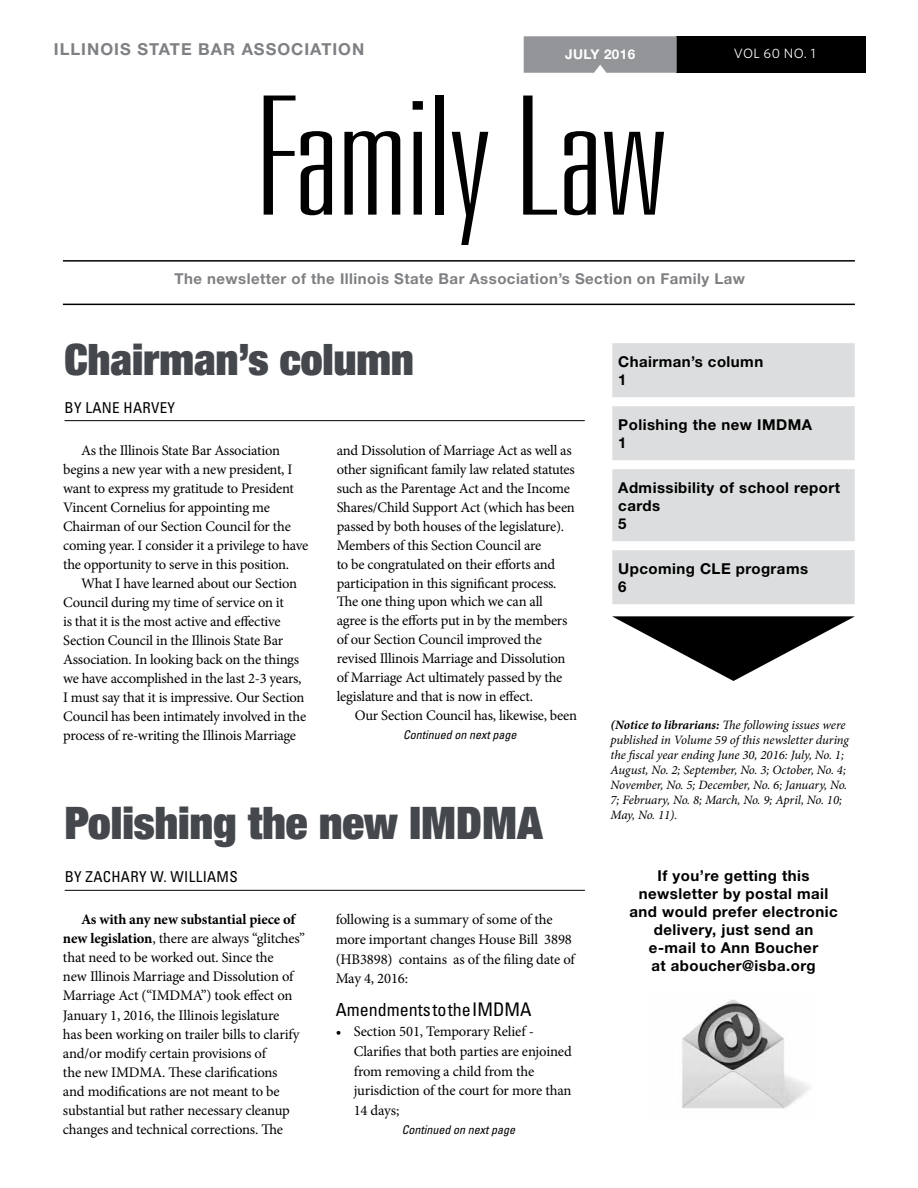
<style>
.page{position:relative;width:918px;height:1188px;background:#fff}
.page>*{position:absolute;margin:0;border:0;box-sizing:border-box;transform-origin:0 0}
.t1{font:100 ultra-condensed 165px "Univers LT Std";color:#000;scale:1.41 1}
.t2{font:900 condensed 45px "Helvetica Neue LT Std";color:#44484d}
.t3{font:900 condensed 43.5px "Helvetica Neue LT Std";color:#44484d}
.t4{font:condensed 18px "Univers LT Std";color:#000}
.t5{font:700 16.5px "Helvetica Neue LT Std";letter-spacing:.06em;color:#7e8083}
.t6{font:700 15px/18px "Helvetica Neue LT Std";letter-spacing:.03em;color:#000}
.t7{font:700 15px "Helvetica Neue LT Std";letter-spacing:.03em;color:#7e8083}
.t8{font:condensed 15px "Univers LT Std";letter-spacing:.02em;color:#000}
.t9{font:14.7px/19px "Minion Pro";letter-spacing:-.01em;color:#000}
.t10{font:14.55px/18.9px "Minion Pro";letter-spacing:-.015em;color:#000}
.t11{font:13.5px "Whitney";letter-spacing:.03em;color:#fff}
.t12{font:700 13.5px "Helvetica Neue LT Std";letter-spacing:.03em;color:#fff}
.t13{font:italic 12.75px/15px "Minion Pro";letter-spacing:-.01em;color:#000}
.t14{font:italic condensed 12px "Univers LT Std";color:#000}
.s1{font-weight:700}
.s2{font-size:18.75px}
</style>
<div class="page">
<div style="left:677px;top:36px;width:189px;height:37px;background:#000"></div>
<div style="left:524px;top:36px;width:153px;height:37px;background:#939598"></div>
<hr style="left:63px;top:260px;width:792px;height:2px;background:#000">
<hr style="left:63px;top:304px;width:792px;height:1px;background:#000">
<svg style="left:612px;top:616px;width:243px;height:65px"></svg>
<div style="left:612px;top:343px;width:243px;height:54px;background:#dcddde"></div>
<div style="left:612px;top:406px;width:243px;height:54px;background:#dcddde"></div>
<div style="left:612px;top:469px;width:243px;height:72px;background:#dcddde"></div>
<div style="left:612px;top:550px;width:243px;height:54px;background:#dcddde"></div>
<hr style="left:65px;top:420px;width:520px;height:1px;background:#000">
<hr style="left:65px;top:890px;width:520px;height:1px;background:#000">
<img style="left:682px;top:999px;width:128px;height:110px">
<p class="t5" style="left:54px;top:39px;width:312px">Illinois state bar association</p>
<p class="t12" style="left:565px;top:46px;width:72px">July 2016</p>
<p class="t11" style="left:734px;top:45px;width:83px">VOL 60 NO. 1</p>
<h1 class="t1" style="left:256px;top:72px;width:293px">Family Law</h1>
<p class="t7" style="left:175px;top:269px;width:572px">The newsletter of the Illinois State Bar Association’s Section on Family Law</p>
<h3 class="t3" style="left:64px;top:332px;width:351px">Chairman’s column</h3>
<p class="t8" style="left:65px;top:398px;width:112px">BY LANE HARVEY</p>
<p class="t10" style="left:63px;top:441px;width:247px;text-indent:18px">As the Illinois State Bar Association begins a new year with a new president, I want to express my gratitude to President Vincent Cornelius for appointing me Chairman of our Section Council for the coming year. I consider it a privilege to have the opportunity to serve in this position.</p>
<p class="t10" style="left:63px;top:574px;width:245px;text-indent:18px">What I have learned about our Section Council during my time of service on it<br>is that it is the most active and effective Section Council in the Illinois State Bar Association. In looking back on the things we have accomplished in the last 2-3 years, I must say that it is impressive. Our Section Council has been intimately involved in the process of re-writing the Illinois Marriage</p>
<p class="t10" style="left:337px;top:441px;width:240px">and Dissolution of Marriage Act as well as other significant family law related statutes such as the Parentage Act and the Income Shares/Child Support Act (which has been passed by both houses of the legislature).<br>Members of this Section Council are<br>to be congratulated on their efforts and participation in this significant process.<br>The one thing upon which we can all agree is the efforts put in by the members of our Section Council improved the revised Illinois Marriage and Dissolution of Marriage Act ultimately passed by the legislature and that is now in effect.</p>
<p class="t10" style="left:355px;top:706px;width:224px">Our Section Council has, likewise, been</p>
<p class="t14" style="left:403px;top:727px;width:115px">Continued on next page</p>
<h2 class="t2" style="left:65px;top:794px;width:480px">Polishing the new IMDMA</h2>
<p class="t6" style="left:618px;top:353px;width:146px">Chairman’s column<br>1</p>
<p class="t6" style="left:618px;top:416px;width:195px">Polishing the new IMDMA<br>1</p>
<p class="t6" style="left:618px;top:479px;width:223px">Admissibility of school report cards<br>5</p>
<p class="t6" style="left:618px;top:560px;width:191px">Upcoming CLE programs<br>6</p>
<p class="t13" style="left:611px;top:718px;width:240px"><span class="s1">(Notice to librarians:</span> The following issues were published in Volume 59 of this newsletter during the fiscal year ending June 30, 2016: July, No. 1; August, No. 2; September, No. 3; October, No. 4; November, No. 5; December, No. 6; January, No.<br>7; February, No. 8; March, No. 9; April, No. 10; May, No. 11).</p>
<p class="t8" style="left:65px;top:868px;width:128px">BY ZACHARY W. WILLIAM</p>
<p class="t8" style="left:229px;top:868px;width:10px">S</p>
<p class="t6" style="left:630px;top:866px;width:210px;text-align:center">If you’re getting this newsletter by postal mail and would prefer electronic delivery, just send an e-mail to Ann Boucher<br>at aboucher@isba.org</p>
<p class="t9" style="left:63px;top:910px;width:244px;text-indent:18px"><span class="s1">As with any new substantial piece of new legislation</span>, there are always “glitches” that need to be worked out. Since the<br>new Illinois Marriage and Dissolution of Marriage Act (“IMDMA”) took effect on January 1, 2016, the Illinois legislature<br>has been working on trailer bills to clarify and/or modify certain provisions of<br>the new IMDMA. These clarifications<br>and modifications are not meant to be substantial but rather necessary cleanup changes and technical corrections. The</p>
<p class="t9" style="left:336px;top:910px;width:241px;line-height:19.6px">following is a summary of some of the more important changes House Bill 3898 (HB3898) contains as of the filing date of<br>May 4, 2016:</p>
<p class="t4" style="left:336px;top:999px;width:197px">AMENDMENTS TO THE <span class="s2">IMDMA</span></p>
<p class="t9" style="left:354px;top:1022px;width:220px;line-height:19.6px;text-indent:-18px">• Section 501, Temporary Relief -<br>Clarifies that both parties are enjoined from removing a child from the jurisdiction of the court for more than<br>14 days;</p>
<p class="t14" style="left:402px;top:1122px;width:115px">Continued on next page</p>
</div>
